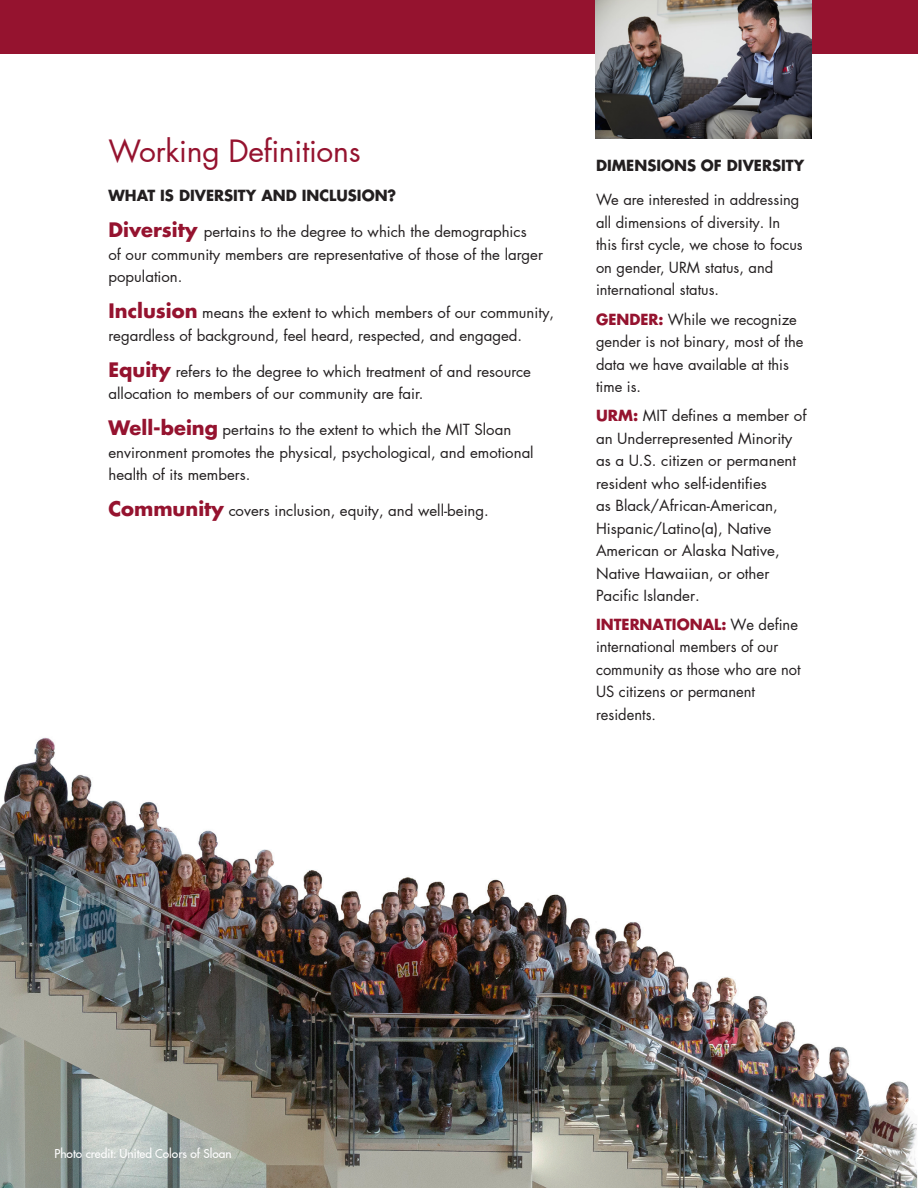
<style>
.page{position:relative;width:918px;height:1188px;background:#fff}
.page>*{position:absolute;margin:0;border:0;box-sizing:border-box;transform-origin:0 0}
.t1{font:30px "Futura LT Pro";letter-spacing:-.01em;color:#95132f}
.t2{font:15px/22.5px "Futura LT Pro";color:#231f20}
.t3{font:700 15px "Futura LT Pro";color:#231f20}
.t4{font:13.5px "Futura LT Pro";color:#fff}
.t5{font:500 12px "Futura LT Pro";color:#fff}
.s1{font-weight:700;font-size:19.5px;color:#95132f}
.s2{font-weight:700;color:#95132f}
</style>
<div class="page">
<img style="left:1px;top:737px;width:917px;height:451px">
<div style="left:1px;top:0;width:917px;height:54px;background:#95132f"></div>
<img style="left:595px;top:0;width:216px;height:139px">
<p class="t1" style="left:109px;top:130px;width:254px">Working Definitions</p>
<p class="t3" style="left:109px;top:184px;width:289px">WHAT IS DIVERSITY AND INCLUSION?</p>
<p class="t2" style="left:109px;top:220px;width:436px"><span class="s1">Diversity</span> pertains to the degree to which the demographics<br>of our community members are representative of those of the larger population.</p>
<p class="t2" style="left:109px;top:301px;width:447px"><span class="s1">Inclusion</span> means the extent to which members of our community, regardless of background, feel heard, respected, and engaged.</p>
<p class="t2" style="left:109px;top:360px;width:424px"><span class="s1">Equity</span> refers to the degree to which treatment of and resource allocation to members of our community are fair.</p>
<p class="t2" style="left:109px;top:418px;width:427px"><span class="s1">Well-being</span> pertains to the extent to which the MIT Sloan environment promotes the physical, psychological, and emotional health of its members.</p>
<p class="t2" style="left:109px;top:499px;width:382px"><span class="s1">Community</span> covers inclusion, equity, and well-being.</p>
<p class="t3" style="left:596px;top:154px;width:210px">DIMENSIONS OF DIVERSITY</p>
<p class="t2" style="left:596px;top:188px;width:208px">We are interested in addressing all dimensions of diversity. In this first cycle, we chose to focus on gender, URM status, and international status.</p>
<p class="t2" style="left:596px;top:308px;width:209px"><span class="s2">GENDER:</span> While we recognize gender is not binary, most of the data we have available at this time is.</p>
<p class="t2" style="left:596px;top:404px;width:212px"><span class="s2">URM:</span> MIT defines a member of an Underrepresented Minority as a U.S. citizen or permanent resident who self-identifies<br>as Black/African-American,<br>Hispanic/Latino(a), Native<br>American or Alaska Native,<br>Native Hawaiian, or other<br>Pacific Islander.</p>
<p class="t2" style="left:596px;top:613px;width:206px"><span class="s2">INTERNATIONAL:</span> We define international members of our community as those who are not<br>US citizens or permanent residents.</p>
<p class="t5" style="left:55px;top:1145px;width:179px">Photo credit: United Colors of Sloan</p>
<p class="t4" style="left:856px;top:1145px;width:10px">2</p>
</div>
